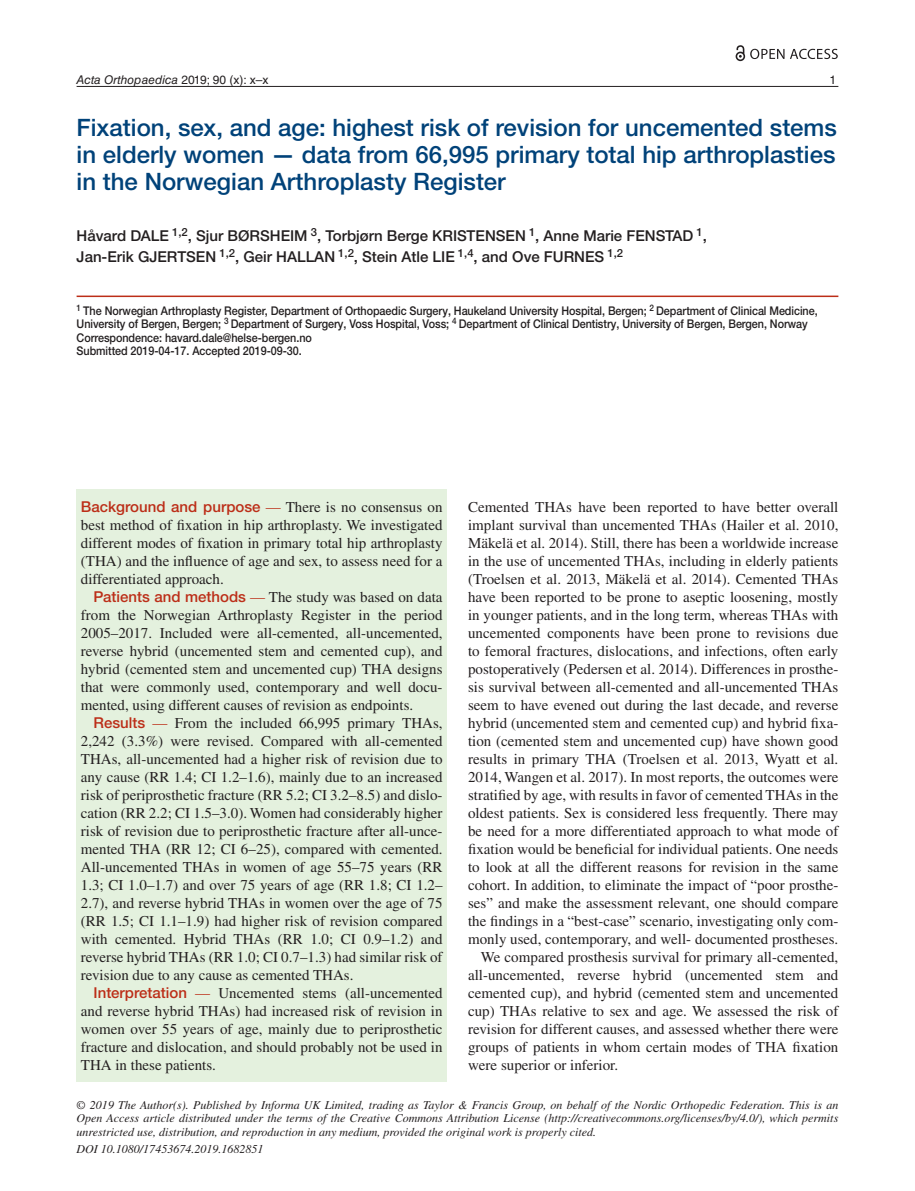
<style>
.page{position:relative;width:915px;height:1191px;background:#fff}
.page>*{position:absolute;margin:0;border:0;box-sizing:border-box;transform-origin:0 0}
.t1{font:500 24px/27px "Helvetica Neue LTW1 G";color:#004279;text-align:justify}
.t2{font:15px/18px "Times";color:#231f20;text-align:justify}
.t3{font:500 15px/21px "Helvetica Neue LTW1 G";color:#231f20}
.t4{font:500 15px "Helvetica Neue LTW1 G";color:#bc2e18}
.t5{font:italic 12px/13.5px "Times";color:#231f20;text-align:justify}
.t6{font:500 12px/13.5px "Helvetica Neue LTW1 G";letter-spacing:-.005em;color:#231f20;scale:.9 1}
.t7{font:italic 12px "Helvetica LT Std";color:#231f20}
.t8{font:12px "Helvetica LT Std";color:#231f20}
.s1{font-style:normal}
.s2{font-family:"Times";font-weight:400}
.s3{font-family:"Times";font-weight:400;color:#231f20}
.s4{font-family:"Helvetica Neue LTW1 G";font-weight:500;color:#bc2e18}
.s5{color:#bc2e18}
</style>
<div class="page">
<hr style="left:77px;top:86px;width:761px;height:1px;background:#231f20">
<div style="left:77px;top:489px;width:369px;height:592px;background:#e4f1de"></div>
<hr style="left:77px;top:295px;width:761px;height:2px;background:#bc2e18">
<svg style="left:735px;top:45px;width:9px;height:16px"></svg>
<svg style="left:750px;top:49px;width:87px;height:10px"></svg>
<p class="t7" style="left:77px;top:72px;width:193px">Acta Orthopaedica <span class="s1">2019; 90 (x): x–x</span></p>
<p class="t8" style="left:829px;top:72px;width:8px">1</p>
<h1 class="t1" style="left:77px;top:114px;width:761px">Fixation, sex, and age: highest risk of revision for uncemented stems in elderly women — data from 66,995 primary total hip arthroplasties in the Norwegian Arthroplasty Register</h1>
<p class="t3" style="left:77px;top:225px;width:631px">Håvard DALE <sup>1,2</sup>, Sjur BØRSHEIM <sup>3</sup>, Torbjørn Berge KRISTENSEN <sup>1</sup>, Anne Marie FENSTAD <sup>1</sup>,<br>Jan-Erik GJERTSEN <sup>1,2</sup>, Geir HALLAN <sup>1,2</sup>, Stein Atle LIE <sup>1,4</sup>, and Ove FURNES <sup>1,2</sup></p>
<p class="t6" style="left:77px;top:304px;width:824px"><sup>1</sup> The Norwegian Arthroplasty Register, Department of Orthopaedic Surgery, Haukeland University Hospital, Bergen; <sup>2</sup> Department of Clinical Medicine, University of Bergen, Bergen; <sup>3</sup> Department of Surgery, Voss Hospital, Voss; <sup>4</sup> Department of Clinical Dentistry, University of Bergen, Bergen, Norway Correspondence: havard.dale@helse-bergen.no<br>Submitted 2019-04-17. Accepted 2019-09-30.</p>
<p class="t4" style="left:81px;top:497px;width:363px">Background and purpose <span class="s2">—</span> <span class="s3">There is no consensus on</span></p>
<p class="t2" style="left:81px;top:515px;width:363px">best method of fixation in hip arthroplasty. We investigated different modes of fixation in primary total hip arthroplasty (THA) and the influence of age and sex, to assess need for a differentiated approach.</p>
<p class="t2" style="left:81px;top:587px;width:363px;text-indent:13px"><span class="s4">Patients and methods</span> <span class="s5">—</span> The study was based on data from the Norwegian Arthroplasty Register in the period 2005–2017. Included were all-cemented, all-uncemented, reverse hybrid (uncemented stem and cemented cup), and hybrid (cemented stem and uncemented cup) THA designs that were commonly used, contemporary and well docu&shy;mented, using different causes of revision as endpoints.</p>
<p class="t2" style="left:81px;top:713px;width:363px;text-indent:13px"><span class="s4">Results</span> <span class="s5">—</span> From the included 66,995 primary THAs, 2,242 (3.3%) were revised. Compared with all-cemented THAs, all-uncemented had a higher risk of revision due to any cause (RR 1.4; CI 1.2–1.6), mainly due to an increased risk of periprosthetic fracture (RR 5.2; CI 3.2–8.5) and dislo&shy;cation (RR 2.2; CI 1.5–3.0). Women had considerably higher risk of revision due to periprosthetic fracture after all-unce&shy;mented THA (RR 12; CI 6–25), compared with cemented.<br>All-uncemented THAs in women of age 55–75 years (RR 1.3; CI 1.0–1.7) and over 75 years of age (RR 1.8; CI 1.2– 2.7), and reverse hybrid THAs in women over the age of 75 (RR 1.5; CI 1.1–1.9) had higher risk of revision compared with cemented. Hybrid THAs (RR 1.0; CI 0.9–1.2) and reverse hybrid THAs (RR 1.0; CI 0.7–1.3) had similar risk of revision due to any cause as cemented THAs.</p>
<p class="t2" style="left:81px;top:983px;width:363px;text-indent:13px"><span class="s4">Interpretation</span> <span class="s5">—</span> Uncemented stems (all-uncemented and reverse hybrid THAs) had increased risk of revision in women over 55 years of age, mainly due to periprosthetic fracture and dislocation, and should probably not be used in THA in these patients.</p>
<p class="t2" style="left:468px;top:497px;width:371px">Cemented THAs have been reported to have better overall</p>
<p class="t2" style="left:468px;top:515px;width:371px">implant survival than uncemented THAs (Hailer et al. 2010,</p>
<p class="t2" style="left:468px;top:533px;width:371px">Mäkelä et al. 2014). Still, there has been a worldwide increase</p>
<p class="t2" style="left:468px;top:551px;width:371px">in the use of uncemented THAs, including in elderly patients</p>
<p class="t2" style="left:468px;top:569px;width:371px">(Troelsen et al. 2013, Mäkelä et al. 2014). Cemented THAs</p>
<p class="t2" style="left:468px;top:587px;width:371px">have been reported to be prone to aseptic loosening, mostly</p>
<p class="t2" style="left:468px;top:605px;width:371px">in younger patients, and in the long term, whereas THAs with</p>
<p class="t2" style="left:468px;top:623px;width:371px">uncemented components have been prone to revisions due</p>
<p class="t2" style="left:468px;top:641px;width:371px">to femoral fractures, dislocations, and infections, often early</p>
<p class="t2" style="left:468px;top:659px;width:371px">postoperatively (Pedersen et al. 2014). Differences in prosthe-</p>
<p class="t2" style="left:468px;top:677px;width:371px">sis survival between all-cemented and all-uncemented THAs</p>
<p class="t2" style="left:468px;top:695px;width:371px">seem to have evened out during the last decade, and reverse</p>
<p class="t2" style="left:468px;top:713px;width:371px">hybrid (uncemented stem and cemented cup) and hybrid fixa-</p>
<p class="t2" style="left:468px;top:731px;width:371px">tion (cemented stem and uncemented cup) have shown good</p>
<p class="t2" style="left:468px;top:749px;width:371px">results in primary THA (Troelsen et al. 2013, Wyatt et al.</p>
<p class="t2" style="left:468px;top:767px;width:371px">2014, Wangen et al. 2017). In most reports, the outcomes were</p>
<p class="t2" style="left:468px;top:785px;width:371px">stratified by age, with results in favor of cemented THAs in the</p>
<p class="t2" style="left:468px;top:803px;width:371px">oldest patients. Sex is considered less frequently. There may</p>
<p class="t2" style="left:468px;top:821px;width:371px">be need for a more differentiated approach to what mode of</p>
<p class="t2" style="left:468px;top:839px;width:371px">fixation would be beneficial for individual patients. One needs</p>
<p class="t2" style="left:468px;top:857px;width:371px">to look at all the different reasons for revision in the same</p>
<p class="t2" style="left:468px;top:875px;width:371px">cohort. In addition, to eliminate the impact of “poor prosthe-</p>
<p class="t2" style="left:468px;top:893px;width:371px">ses” and make the assessment relevant, one should compare</p>
<p class="t2" style="left:468px;top:911px;width:371px">the findings in a “best-case” scenario, investigating only com-</p>
<p class="t2" style="left:468px;top:929px;width:371px">monly used, contemporary, and well- documented prostheses.</p>
<p class="t2" style="left:480px;top:947px;width:359px">We compared prosthesis survival for primary all-cemented,</p>
<p class="t2" style="left:468px;top:965px;width:371px">all-uncemented, reverse hybrid (uncemented stem and</p>
<p class="t2" style="left:468px;top:983px;width:371px">cemented cup), and hybrid (cemented stem and uncemented</p>
<p class="t2" style="left:468px;top:1001px;width:371px">cup) THAs relative to sex and age. We assessed the risk of</p>
<p class="t2" style="left:468px;top:1019px;width:371px">revision for different causes, and assessed whether there were</p>
<p class="t2" style="left:468px;top:1037px;width:371px">groups of patients in whom certain modes of THA fixation</p>
<p class="t2" style="left:468px;top:1055px;width:151px">were superior or inferior.</p>
<p class="t5" style="left:77px;top:1098px;width:763px">© 2019 The Author(s). Published by Informa UK Limited, trading as Taylor &amp; Francis Group, on behalf of the Nordic Orthopedic Federation. This is an Open Access article distributed under the terms of the Creative Commons Attribution License (http://creativecommons.org/licenses/by/4.0/), which permits unrestricted use, distribution, and reproduction in any medium, provided the original work is properly cited.</p>
<p class="t5" style="left:77px;top:1142px;width:188px">DOI 10.1080/17453674.2019.1682851</p>
</div>
